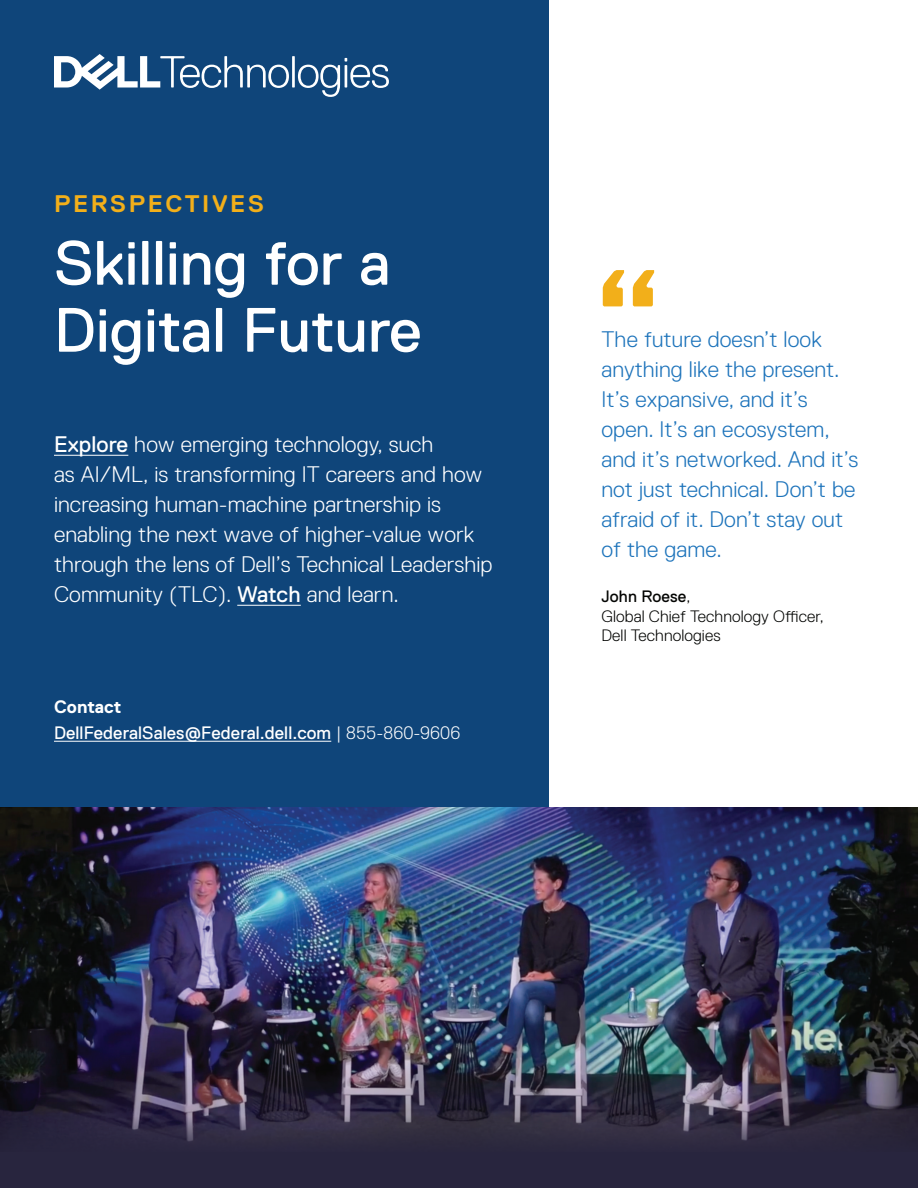
<style>
.page{position:relative;width:918px;height:1188px;background:#fff}
.page>*{position:absolute;margin:0;border:0;box-sizing:border-box;transform-origin:0 0}
.t1{font:700 125.25px "Dell Replica";color:#f2af1a}
.Page_Head_Title_Dell{font:62.55px/67.1px "Dell Replica";color:#fff}
.Page_Head_Title_Dell-2{font:700 24px "Dell Replica";letter-spacing:.11em;color:#f2af1a}
.Body_Copy_Dell_Repli{font:300 22.5px/30px "Dell Replica";letter-spacing:.005em;color:#fff}
.Body_Copy_Dell_Repli-2{font:300 22.5px/30px "Dell Replica";letter-spacing:.005em;color:#1e74bb}
.Body_Copy_Dell_Repli-3{font:18px/25.5px "Dell Replica";letter-spacing:.005em;color:#fff}
.Body_Copy_Dell_Repli-4{font:300 16.5px/19.8px "Dell Replica";letter-spacing:.005em;color:#040503}
.s1{font-weight:400}
.s2{font-weight:700}
.s3{font-weight:300}
</style>
<div class="page">
<div style="left:0;top:0;width:549px;height:807px;background:#0f457a"></div>
<div style="left:0;top:1122px;width:918px;height:66px;background:#28253e"></div>
<img style="left:0;top:807px;width:918px;height:309px">
<div style="left:0;top:1116px;width:918px;height:42px;background:#28253e"></div>
<svg style="left:54px;top:54px;width:335px;height:43px"></svg>
<hr style="left:54px;top:455px;width:74px;height:1px;background:#fff">
<hr style="left:237px;top:605px;width:64px;height:1px;background:#fff">
<hr style="left:54px;top:741px;width:277px;height:1px;background:#fff">
<p class="Page_Head_Title_Dell-2" style="left:54px;top:190px;width:211px">PERSPECTIVES</p>
<p class="Page_Head_Title_Dell" style="left:54px;top:230px;width:369px">Skilling for a<br>Digital Future</p>
<p class="Body_Copy_Dell_Repli" style="left:54px;top:429px;width:440px"><span class="s1">Explore</span> how emerging technology, such<br>as AI/ML, is transforming IT careers and how increasing human-machine partnership is enabling the next wave of higher-value work through the lens of Dell’s Technical Leadership Community (TLC). <span class="s1">Watch</span> and learn.</p>
<p class="Body_Copy_Dell_Repli-3" style="left:54px;top:694px;width:408px"><span class="s2">Contact<br></span>DellFederalSales@Federal.dell.com <span class="s3">| 855-860-9606</span></p>
<p class="t1" style="left:594px;top:245px;width:72px">“</p>
<p class="Body_Copy_Dell_Repli-2" style="left:602px;top:325px;width:259px">The future doesn’t look anything like the present.<br>It’s expansive, and it’s open. It’s an ecosystem, and it’s networked. And it’s not just technical. Don’t be afraid of it. Don’t stay out of the game.</p>
<p class="Body_Copy_Dell_Repli-4" style="left:602px;top:586px;width:224px"><span class="s1">John Roese</span>,<br>Global Chief Technology Officer,<br>Dell Technologies</p>
</div>
